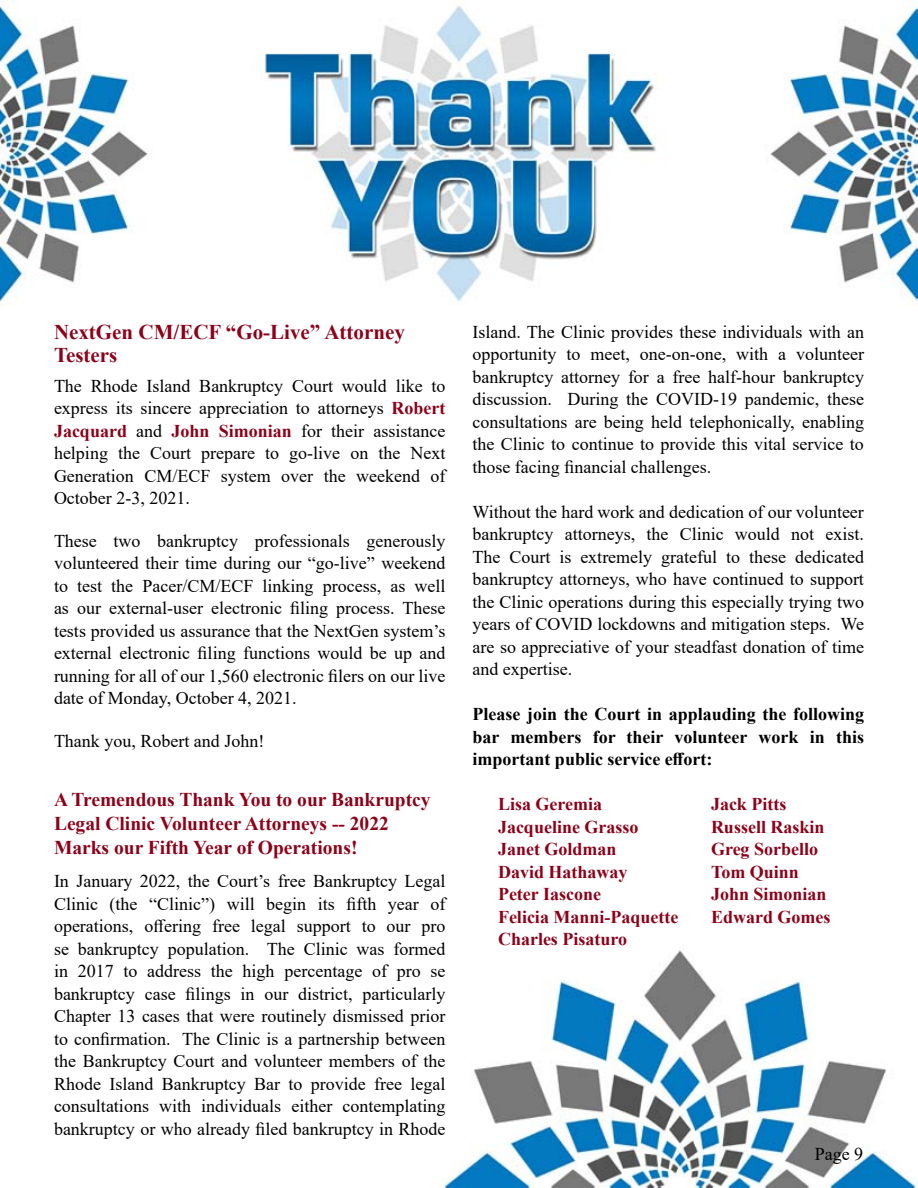
<style>
.page{position:relative;width:918px;height:1188px;background:#fff}
.page>*{position:absolute;margin:0;border:0;box-sizing:border-box;transform-origin:0 0}
.t1{font:700 21px/22.5px "Times New Roman";color:#8d0119}
.t2{font:700 19.5px/24px "Times New Roman";color:#8d0119}
.t3{font:18px/22.5px "Times New Roman";color:#000;text-align:justify}
.t4{font:700 18px "Times New Roman";color:#8d0119}
.t5{font:700 18px/22.5px "Times New Roman";color:#000;text-align:justify}
.s1{font-weight:700;color:#8d0119}
</style>
<div class="page">
<img style="left:440px;top:950px;width:477px;height:238px">
<img style="left:0;top:0;width:918px;height:306px">
<p class="t1" style="left:54px;top:320px;width:352px">NextGen CM/ECF “Go-Live” Attorney<br>Testers</p>
<p class="t3" style="left:54px;top:374px;width:393px">The Rhode Island Bankruptcy Court would like to express its sincere appreciation to attorneys <span class="s1">Robert Jacquard</span> and <span class="s1">John Simonian</span> for their assistance helping the Court prepare to go-live on the Next Generation CM/ECF system over the weekend of October 2-3, 2021.</p>
<p class="t3" style="left:54px;top:529px;width:393px">These two bankruptcy professionals generously volunteered their time during our “go-live” weekend to test the Pacer/CM/ECF linking process, as well as our external-user electronic filing process. These tests provided us assurance that the NextGen system’s external electronic filing functions would be up and running for all of our 1,560 electronic filers on our live date of Monday, October 4, 2021.</p>
<p class="t3" style="left:54px;top:729px;width:212px">Thank you, Robert and John!</p>
<p class="t2" style="left:54px;top:787px;width:378px">A Tremendous Thank You to our Bankruptcy<br>Legal Clinic Volunteer Attorneys -- 2022<br>Marks our Fifth Year of Operations!</p>
<p class="t3" style="left:54px;top:869px;width:393px">In January 2022, the Court’s free Bankruptcy Legal Clinic (the “Clinic”) will begin its fifth year of operations, offering free legal support to our pro se bankruptcy population. The Clinic was formed in 2017 to address the high percentage of pro se bankruptcy case filings in our district, particularly Chapter 13 cases that were routinely dismissed prior to confirmation. The Clinic is a partnership between the Bankruptcy Court and volunteer members of the Rhode Island Bankruptcy Bar to provide free legal consultations with individuals either contemplating bankruptcy or who already filed bankruptcy in Rhode</p>
<p class="t3" style="left:472px;top:320px;width:393px">Island. The Clinic provides these individuals with an opportunity to meet, one-on-one, with a volunteer bankruptcy attorney for a free half-hour bankruptcy discussion. During the COVID-19 pandemic, these consultations are being held telephonically, enabling the Clinic to continue to provide this vital service to those facing financial challenges.</p>
<p class="t3" style="left:472px;top:500px;width:393px">Without the hard work and dedication of our volunteer bankruptcy attorneys, the Clinic would not exist.<br>The Court is extremely grateful to these dedicated bankruptcy attorneys, who have continued to support the Clinic operations during this especially trying two years of COVID lockdowns and mitigation steps. We are so appreciative of your steadfast donation of time and expertise.</p>
<p class="t5" style="left:472px;top:702px;width:393px">Please join the Court in applauding the following bar members for their volunteer work in this important public service effort:</p>
<p class="t4" style="left:498px;top:791px;width:106px">Lisa Geremia</p>
<p class="t4" style="left:711px;top:791px;width:77px">Jack Pitts</p>
<p class="t4" style="left:498px;top:814px;width:142px">Jacqueline Grasso</p>
<p class="t4" style="left:711px;top:814px;width:115px">Russell Raskin</p>
<p class="t4" style="left:498px;top:836px;width:120px">Janet Goldman</p>
<p class="t4" style="left:711px;top:836px;width:109px">Greg Sorbello</p>
<p class="t4" style="left:498px;top:859px;width:131px">David Hathaway</p>
<p class="t4" style="left:711px;top:859px;width:89px">Tom Quinn</p>
<p class="t4" style="left:498px;top:881px;width:105px">Peter Iascone</p>
<p class="t4" style="left:711px;top:881px;width:117px">John Simonian</p>
<p class="t4" style="left:498px;top:904px;width:182px">Felicia Manni-Paquette</p>
<p class="t4" style="left:711px;top:904px;width:121px">Edward Gomes</p>
<p class="t4" style="left:498px;top:926px;width:131px">Charles Pisaturo</p>
<p class="t3" style="left:815px;top:1142px;width:50px">Page 9</p>
</div>
